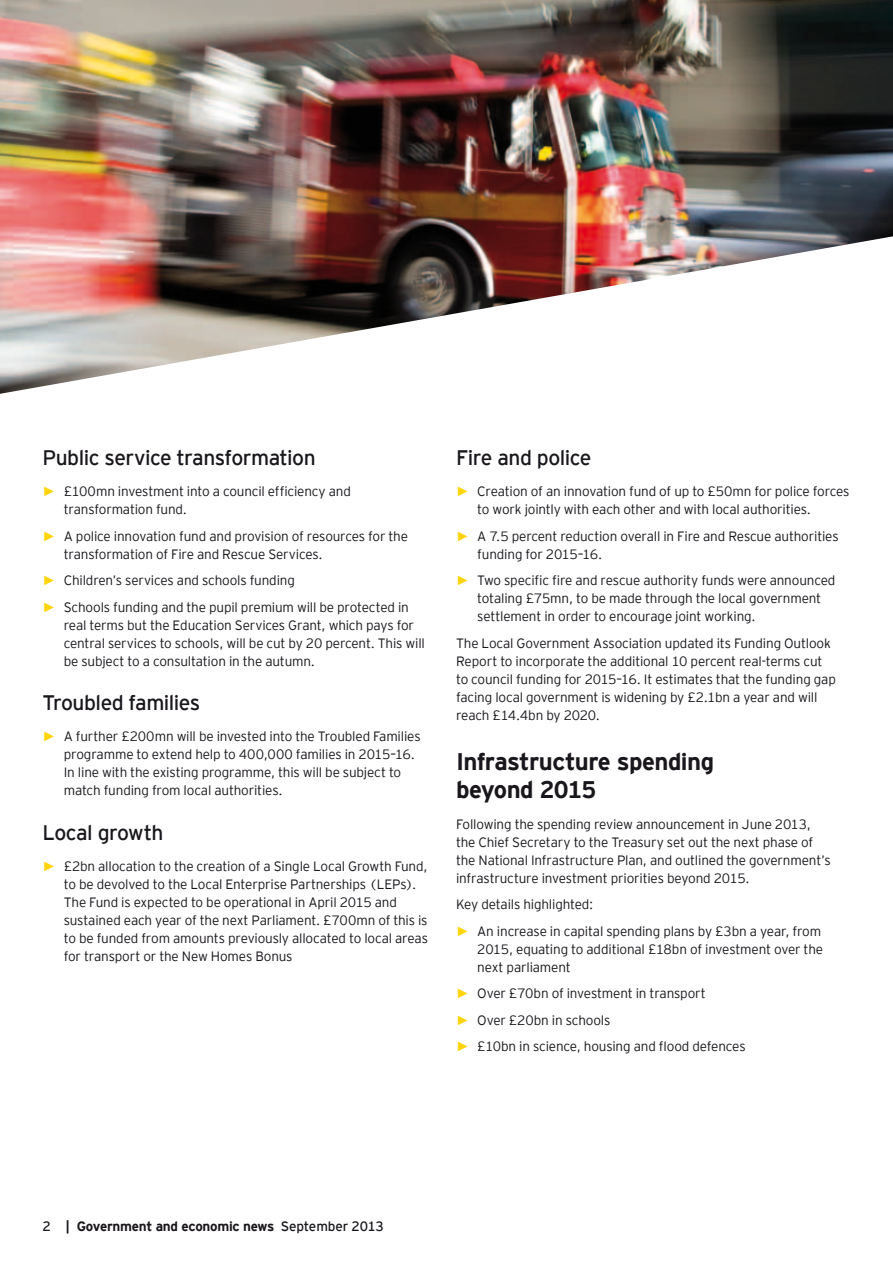
<style>
.page{position:relative;width:893px;height:1263px;background:#fff}
.page>*{position:absolute;margin:0;border:0;box-sizing:border-box;transform-origin:0 0}
.t1{font:700 24px/28.5px "EY Interstate";letter-spacing:-.03em;color:#1a171c}
.t2{font:21px "EY Interstate";letter-spacing:-.025em;color:#1a171c}
.t3{font:300 13.5px/18px "EY Interstate";letter-spacing:-.015em;color:#1a171c}
.t4{font:700 13.5px "EY Interstate";letter-spacing:-.02em;color:#1a171c}
.s1{font-family:"Arial";font-weight:700;color:#ffd408}
.s2{font-weight:400}
</style>
<div class="page">
<img style="left:0;top:0;width:893px;height:394px">
<h2 class="t2" style="left:43px;top:443px;width:275px">Public service transformation</h2>
<p class="t3" style="left:64px;top:482px;width:289px;text-indent:-21px"><span class="s1">►</span> £100mn investment into a council efficiency and transformation fund.</p>
<p class="t3" style="left:64px;top:526px;width:346px;text-indent:-21px"><span class="s1">►</span> A police innovation fund and provision of resources for the transformation of Fire and Rescue Services.</p>
<p class="t3" style="left:43px;top:566px;width:368px;line-height:26.5px"><span class="s1">►</span> Children’s services and schools funding<br><span class="s1">►</span> Schools funding and the pupil premium will be protected in</p>
<p class="t3" style="left:64px;top:615px;width:363px">real terms but the Education Services Grant, which pays for central services to schools, will be cut by 20 percent. This will be subject to a consultation in the autumn.</p>
<h2 class="t2" style="left:43px;top:688px;width:159px">Troubled families</h2>
<p class="t3" style="left:64px;top:726px;width:358px;text-indent:-21px"><span class="s1">►</span> A further £200mn will be invested into the Troubled Families programme to extend help to 400,000 families in 2015–16.<br>In line with the existing programme, this will be subject to match funding from local authorities.</p>
<h2 class="t2" style="left:43px;top:817px;width:122px">Local growth</h2>
<p class="t3" style="left:64px;top:856px;width:366px;text-indent:-21px"><span class="s1">►</span> £2bn allocation to the creation of a Single Local Growth Fund, to be devolved to the Local Enterprise Partnerships (LEPs).<br>The Fund is expected to be operational in April 2015 and sustained each year of the next Parliament. £700mn of this is to be funded from amounts previously allocated to local areas for transport or the New Homes Bonus</p>
<h2 class="t2" style="left:456px;top:443px;width:137px">Fire and police</h2>
<p class="t3" style="left:477px;top:482px;width:374px;text-indent:-21px"><span class="s1">►</span> Creation of an innovation fund of up to £50mn for police forces to work jointly with each other and with local authorities.</p>
<p class="t3" style="left:477px;top:526px;width:363px;text-indent:-21px"><span class="s1">►</span> A 7.5 percent reduction overall in Fire and Rescue authorities funding for 2015–16.</p>
<p class="t3" style="left:477px;top:571px;width:360px;text-indent:-21px"><span class="s1">►</span> Two specific fire and rescue authority funds were announced totaling £75mn, to be made through the local government settlement in order to encourage joint working.</p>
<p class="t3" style="left:456px;top:633px;width:381px">The Local Government Association updated its Funding Outlook Report to incorporate the additional 10 percent real-terms cut to council funding for 2015–16. It estimates that the funding gap facing local government is widening by £2.1bn a year and will reach £14.4bn by 2020.</p>
<h1 class="t1" style="left:456px;top:745px;width:260px">Infrastructure spending beyond 2015</h1>
<p class="t3" style="left:456px;top:814px;width:376px">Following the spending review announcement in June 2013, the Chief Secretary to the Treasury set out the next phase of the National Infrastructure Plan, and outlined the government’s infrastructure investment priorities beyond 2015.</p>
<p class="t3" style="left:456px;top:890px;width:367px;line-height:26.5px">Key details highlighted:<br><span class="s1">►</span> An increase in capital spending plans by £3bn a year, from</p>
<p class="t3" style="left:477px;top:939px;width:347px">2015, equating to additional £18bn of investment over the next parliament</p>
<p class="t3" style="left:456px;top:979px;width:291px;line-height:26.5px"><span class="s1">►</span> Over £70bn of investment in transport<br><span class="s1">►</span> Over £20bn in schools<br><span class="s1">►</span> £10bn in science, housing and flood defences</p>
<p class="t4" style="left:43px;top:1217px;width:343px"><span class="s2">2</span> | Government and economic news <span class="s2">September 2013</span></p>
</div>
